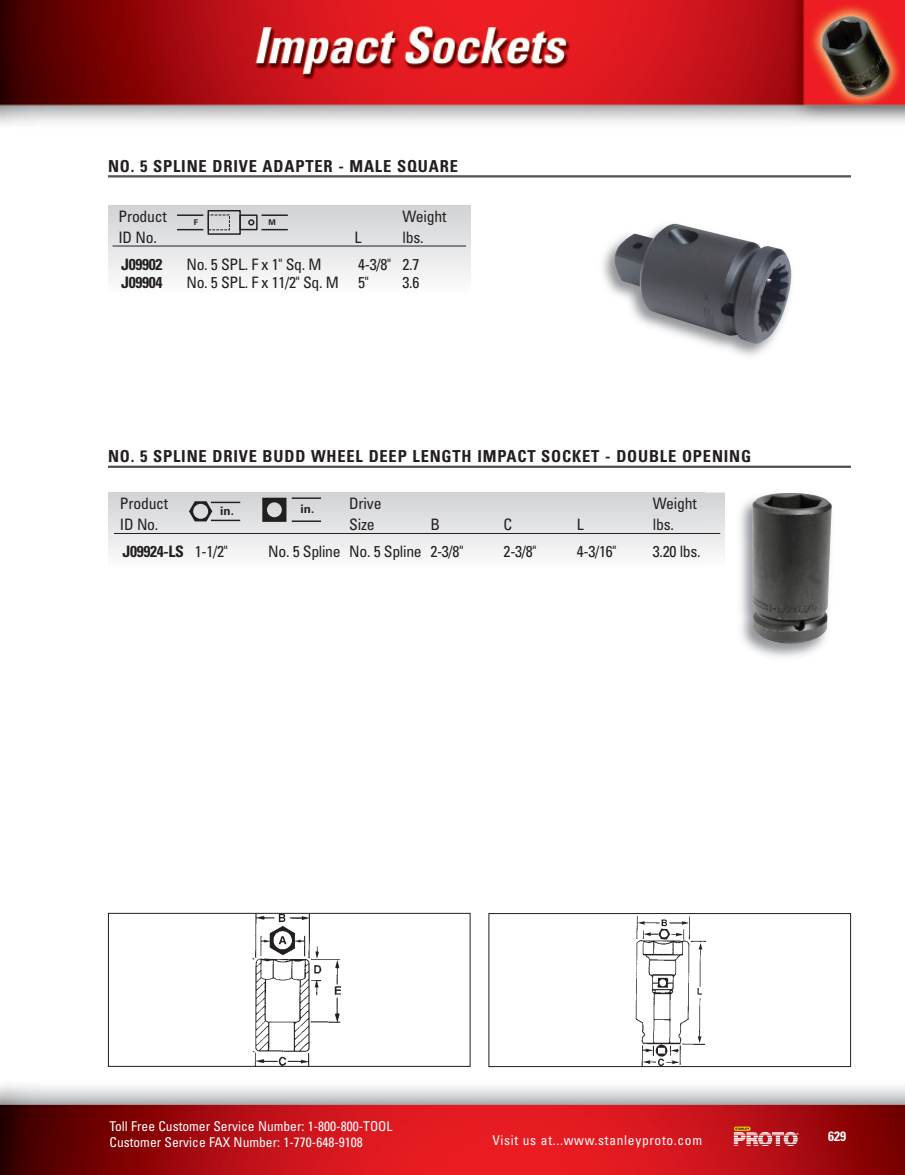
<style>
.page{position:relative;width:905px;height:1175px;background:#fff}
.page>*{position:absolute;margin:0;border:0;box-sizing:border-box;transform-origin:0 0}
.t1{font:700 condensed 16.5px "Univers";letter-spacing:.05em;color:#231f20}
.t2{font:condensed 15.75px/21px "Univers";letter-spacing:-.015em;color:#231f20}
.t3{font:700 condensed 15.75px "Univers";letter-spacing:-.02em;color:#231f20}
.t4{font:condensed 13.5px/16.5px "Univers";color:#fff}
.t5{font:condensed 13.5px "Univers";letter-spacing:.05em;color:#fff}
.t6{font:700 condensed 13.5px "Univers";color:#fff}
.t7{font:700 11.7px "Univers";color:#231f20}
.t8{font:700 7.8px "Univers";color:#231f20}
.s1{font-weight:400}
</style>
<div class="page">
<img style="left:0;top:1060px;width:904px;height:114px">
<svg style="left:733px;top:1126px;width:65px;height:20px"></svg>
<div style="left:108px;top:493px;width:616px;height:75px;background:linear-gradient(to bottom,#d0d1d4,#fcfcfd)"></div>
<hr style="left:108px;top:466px;width:742px;height:1px;background:#231f20">
<hr style="left:108px;top:467px;width:742px;height:1px;background:#231f20">
<img style="left:705px;top:492px;width:117px;height:165px">
<img style="left:705px;top:493px;width:19px;height:75px">
<img style="left:752px;top:493px;width:80px;height:151px">
<img style="left:634px;top:915px;width:72px;height:149px">
<div style="left:488px;top:913px;width:362px;height:153px;border:1px solid #231f20"></div>
<img style="left:0;top:0;width:904px;height:124px">
<div style="left:108px;top:205px;width:362px;height:88px;background:linear-gradient(to bottom,#cecfd2,#fafafa)"></div>
<hr style="left:108px;top:175px;width:742px;height:1px;background:#231f20">
<hr style="left:108px;top:177px;width:742px;height:1px;background:#231f20">
<img style="left:470px;top:205px;width:322px;height:151px">
<img style="left:469px;top:205px;width:1px;height:88px">
<img style="left:614px;top:224px;width:177px;height:120px">
<div style="left:207px;top:210px;width:34px;height:25px;border:1px solid #231f20"></div>
<div style="left:239px;top:214px;width:18px;height:16px;border:1px solid #231f20"></div>
<hr style="left:261px;top:214px;width:27px;height:2px;background:#231f20">
<svg style="left:261px;top:229px;width:27px;height:1px"></svg>
<hr style="left:177px;top:214px;width:26px;height:2px;background:#231f20">
<svg style="left:177px;top:229px;width:26px;height:1px"></svg>
<svg style="left:248px;top:219px;width:6px;height:6px"></svg>
<div style="left:208px;top:214px;width:22px;height:16px;border:1px dashed #231f20"></div>
<hr style="left:112px;top:246px;width:354px;height:1px;background:#231f20">
<hr style="left:211px;top:501px;width:29px;height:2px;background:#231f20">
<hr style="left:211px;top:519px;width:29px;height:2px;background:#231f20">
<svg style="left:189px;top:501px;width:23px;height:20px"></svg>
<hr style="left:292px;top:497px;width:29px;height:2px;background:#231f20">
<hr style="left:292px;top:520px;width:29px;height:2px;background:#231f20">
<svg style="left:262px;top:497px;width:24px;height:25px"></svg>
<hr style="left:114px;top:533px;width:606px;height:1px;background:#231f20">
<img style="left:240px;top:915px;width:100px;height:149px">
<div style="left:108px;top:913px;width:362px;height:153px;border:1px solid #231f20"></div>
<p class="t1" style="left:108px;top:160px;width:351px">NO. 5 SPLINE DRIVE ADAPTER - MALE SQUARE</p>
<p class="t2" style="left:118px;top:207px;width:50px">Product<br>ID No.</p>
<p class="t8" style="left:194px;top:219px;width:6px">F</p>
<p class="t8" style="left:268px;top:219px;width:9px">M</p>
<p class="t2" style="left:402px;top:207px;width:45px">Weight lbs.</p>
<p class="t2" style="left:354px;top:228px;width:8px">L</p>
<p class="t3" style="left:121px;top:258px;width:43px">J09902</p>
<p class="t2" style="left:186px;top:255px;width:136px">No. 5 SPL. F x 1" Sq. M</p>
<p class="t2" style="left:358px;top:255px;width:63px">4-3/8" 2.7</p>
<p class="t3" style="left:121px;top:276px;width:43px">J09904</p>
<p class="t2" style="left:186px;top:273px;width:184px">No. 5 SPL. F x 11/2" Sq. M 5"</p>
<p class="t2" style="left:402px;top:273px;width:18px">3.6</p>
<p class="t1" style="left:108px;top:450px;width:644px">NO. 5 SPLINE DRIVE BUDD WHEEL DEEP LENGTH IMPACT SOCKET - DOUBLE OPENING</p>
<p class="t2" style="left:120px;top:494px;width:50px">Product<br>ID No.</p>
<p class="t7" style="left:220px;top:506px;width:15px">in.</p>
<p class="t2" style="left:349px;top:494px;width:34px;text-indent:-49px"><sub>in.</sub> Drive<br>Size</p>
<p class="t2" style="left:430px;top:515px;width:11px">B</p>
<p class="t2" style="left:503px;top:515px;width:10px">C</p>
<p class="t2" style="left:577px;top:515px;width:8px">L</p>
<p class="t2" style="left:653px;top:494px;width:45px">Weight lbs.</p>
<p class="t3" style="left:123px;top:545px;width:107px">J09924-LS <span class="s1">1-1/2"</span></p>
<p class="t2" style="left:268px;top:542px;width:196px">No. 5 Spline No. 5 Spline 2-3/8"</p>
<p class="t2" style="left:503px;top:542px;width:34px">2-3/8"</p>
<p class="t2" style="left:577px;top:542px;width:41px">4-3/16"</p>
<p class="t2" style="left:653px;top:542px;width:49px">3.20 lbs.</p>
<p class="t4" style="left:110px;top:1119px;width:284px">Toll Free Customer Service Number: 1-800-800-TOOL<br>Customer Service FAX Number: 1-770-648-9108</p>
<p class="t5" style="left:492px;top:1134px;width:211px">Visit us at...www.stanleyproto.com</p>
<p class="t6" style="left:828px;top:1131px;width:19px">629</p>
</div>
